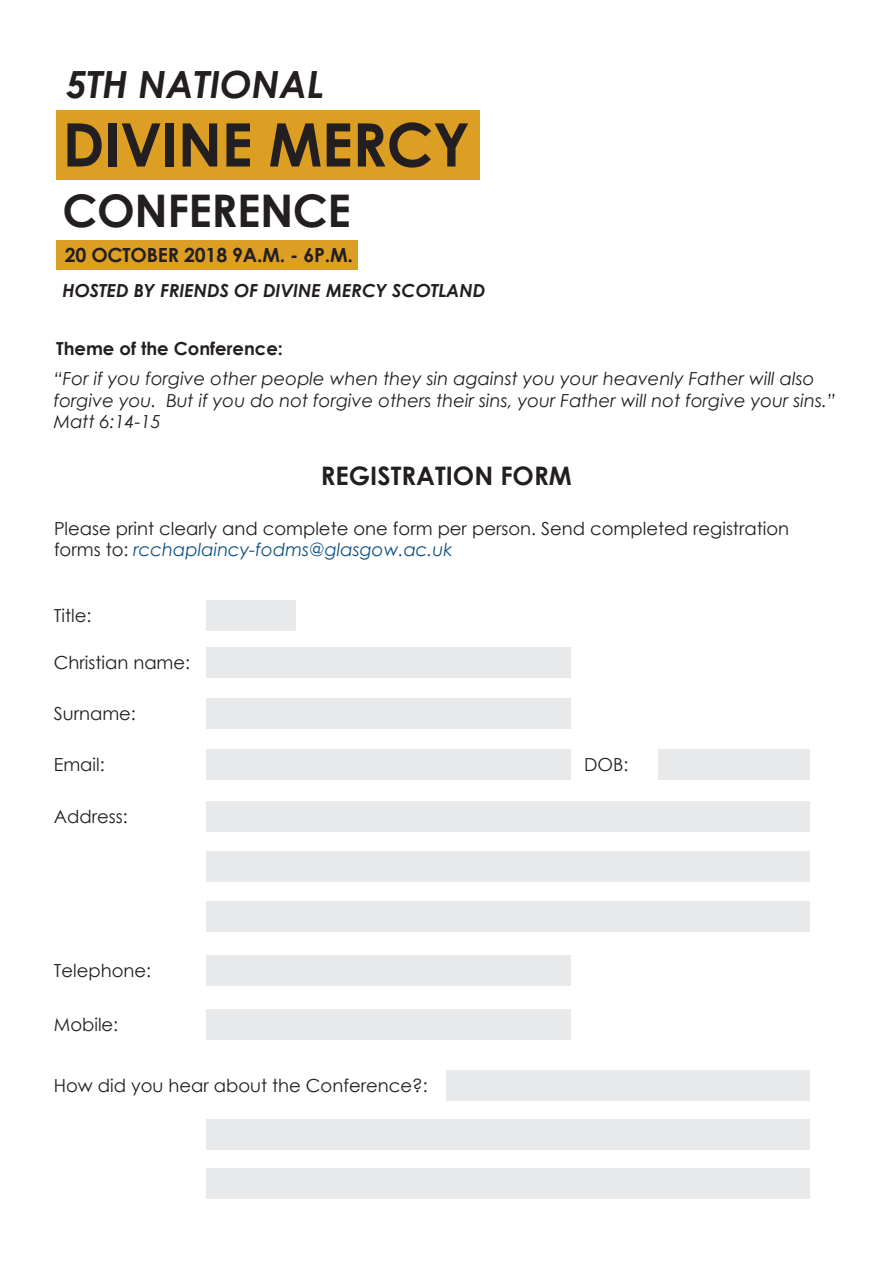
<style>
.page{position:relative;width:893px;height:1263px;background:#fff}
.page>*{position:absolute;margin:0;border:0;box-sizing:border-box;transform-origin:0 0}
.t1{font:700 60px "Century Gothic";letter-spacing:-.01em;color:#231f20}
.t2{font:700 45px "Century Gothic";letter-spacing:-.01em;color:#231f20}
.t3{font:italic 700 37.5px "Century Gothic";color:#231f20}
.t4{font:700 25.5px "Century Gothic";color:#231f20}
.t5{font:700 19.5px "Century Gothic";letter-spacing:-.01em;color:#231f20}
.t6{font:18px/21.6px "Century Gothic";color:#231f20}
.t7{font:italic 18px/21.6px "Century Gothic";color:#231f20}
.t8{font:italic 700 18px "Century Gothic";color:#231f20}
.t9{font:700 18px "Century Gothic";color:#231f20}
.s1{font-style:italic;color:#0e5283}
</style>
<div class="page">
<div style="left:206px;top:600px;width:90px;height:30px;background:#e7e9eb"></div>
<div style="left:206px;top:647px;width:364px;height:30px;background:#e7e9eb"></div>
<div style="left:206px;top:698px;width:364px;height:30px;background:#e7e9eb"></div>
<div style="left:206px;top:955px;width:364px;height:31px;background:#e7e9eb"></div>
<div style="left:206px;top:1009px;width:364px;height:31px;background:#e7e9eb"></div>
<div style="left:206px;top:749px;width:364px;height:30px;background:#e7e9eb"></div>
<div style="left:206px;top:801px;width:604px;height:31px;background:#e7e9eb"></div>
<div style="left:446px;top:1070px;width:364px;height:30px;background:#e7e9eb"></div>
<div style="left:206px;top:1119px;width:604px;height:30px;background:#e7e9eb"></div>
<div style="left:206px;top:1168px;width:604px;height:31px;background:#e7e9eb"></div>
<div style="left:206px;top:851px;width:604px;height:30px;background:#e7e9eb"></div>
<div style="left:206px;top:901px;width:604px;height:31px;background:#e7e9eb"></div>
<div style="left:658px;top:749px;width:152px;height:30px;background:#e7e9eb"></div>
<div style="left:56px;top:240px;width:302px;height:30px;background:#dd9f23"></div>
<div style="left:56px;top:111px;width:423px;height:69px;background:#dd9f23"></div>
<p class="t3" style="left:66px;top:56px;width:260px">5TH NATIONAL</p>
<p class="t1" style="left:63px;top:99px;width:409px">DIVINE MERCY</p>
<p class="t2" style="left:63px;top:176px;width:290px">CONFERENCE</p>
<p class="t5" style="left:65px;top:240px;width:290px">20 OCTOBER 2018 9A.M. - 6P.M.</p>
<p class="t8" style="left:63px;top:277px;width:425px">HOSTED BY FRIENDS OF DIVINE MERCY SCOTLAND</p>
<p class="t9" style="left:56px;top:335px;width:228px">Theme of the Conference:</p>
<p class="t7" style="left:54px;top:367px;width:783px">“For if you forgive other people when they sin against you your heavenly Father will also forgive you. But if you do not forgive others their sins, your Father will not forgive your sins.”</p>
<p class="t7" style="left:54px;top:411px;width:108px">Matt 6:14-15</p>
<p class="t4" style="left:321px;top:456px;width:252px">REGISTRATION FORM</p>
<p class="t6" style="left:54px;top:517px;width:737px">Please print clearly and complete one form per person. Send completed registration forms to: <span class="s1">rcchaplaincy-fodms@glasgow.ac.uk</span></p>
<p class="t6" style="left:54px;top:604px;width:39px">Title:</p>
<p class="t6" style="left:54px;top:651px;width:138px">Christian name:</p>
<p class="t6" style="left:54px;top:702px;width:84px">Surname:</p>
<p class="t6" style="left:54px;top:753px;width:53px">Email:</p>
<p class="t6" style="left:54px;top:806px;width:76px">Address:</p>
<p class="t6" style="left:54px;top:960px;width:99px">Telephone:</p>
<p class="t6" style="left:54px;top:1014px;width:66px">Mobile:</p>
<p class="t6" style="left:54px;top:1074px;width:376px">How did you hear about the Conference?:</p>
<p class="t6" style="left:584px;top:753px;width:46px">DOB:</p>
</div>
